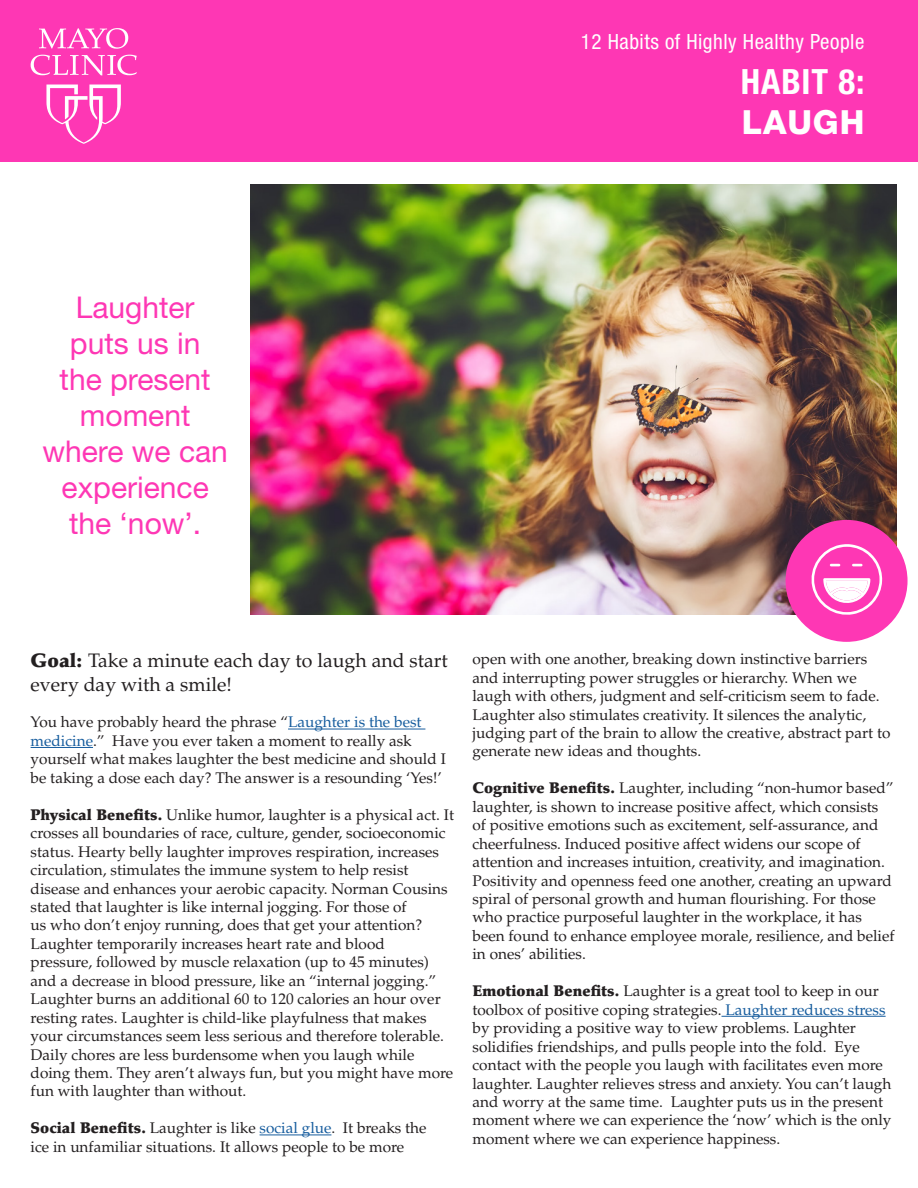
<style>
.page{position:relative;width:918px;height:1188px;background:#fff}
.page>*{position:absolute;margin:0;border:0;box-sizing:border-box;transform-origin:0 0}
.T2_Title{font:700 condensed 34.95px "Helvetica Neue LT Std";letter-spacing:.025em;color:#fff}
.T2_Title-2{font:800 33.3px "Helvetica Neue LT Std";letter-spacing:.025em;color:#fff}
.t1{font:30px/36px "Helvetica Neue LT Std";color:#fe37b4;text-align:center}
.T2_Title-3{font:condensed 21px "Helvetica Neue LT Std";letter-spacing:.025em;color:#fff}
.t2{font:19.5px/23.4px "Palatino LT Std";color:#231f20}
.t3{font:15.3px/18.5px "Palatino LT Std";color:#231f20}
.s1{font-weight:900}
.s2{color:#175d9e}
</style>
<div class="page">
<div style="left:0;top:0;width:918px;height:162px;background:#fe37b4"></div>
<svg style="left:46px;top:85px;width:75px;height:59px"></svg>
<svg style="left:31px;top:55px;width:106px;height:20px"></svg>
<svg style="left:39px;top:28px;width:89px;height:21px"></svg>
<hr style="left:288px;top:729px;width:137px;height:1px;background:#175d9e">
<hr style="left:31px;top:747px;width:62px;height:1px;background:#175d9e">
<hr style="left:260px;top:1135px;width:71px;height:1px;background:#175d9e">
<hr style="left:722px;top:1016px;width:164px;height:1px;background:#175d9e">
<img style="left:251px;top:185px;width:645px;height:429px">
<div style="left:786px;top:520px;width:122px;height:122px;background:#fe37b4;border-radius:50%"></div>
<svg style="left:811px;top:544px;width:71px;height:71px"></svg>
<p class="T2_Title-3" style="left:581px;top:30px;width:285px">12 Habits of Highly Healthy People</p>
<p class="T2_Title" style="left:741px;top:60px;width:125px">HABIT 8:</p>
<p class="T2_Title-2" style="left:742px;top:102px;width:124px">LAUGH</p>
<p class="t1" style="left:42px;top:289px;width:187px">Laughter<br>puts us in<br>the present moment where we can experience the ‘now’.</p>
<p class="t2" style="left:31px;top:649px;width:419px"><span class="s1">Goal:</span> Take a minute each day to laugh and start every day with a smile!</p>
<p class="t3" style="left:31px;top:713px;width:417px">You have probably heard the phrase “<span class="s2">Laughter is the best medicine</span>.” Have you ever taken a moment to really ask yourself what makes laughter the best medicine and should I be taking a dose each day? The answer is a resounding ‘Yes!’</p>
<p class="t3" style="left:31px;top:806px;width:425px"><span class="s1">Physical Benefits.</span> Unlike humor, laughter is a physical act. It crosses all boundaries of race, culture, gender, socioeconomic status. Hearty belly laughter improves respiration, increases circulation, stimulates the immune system to help resist disease and enhances your aerobic capacity. Norman Cousins stated that laughter is like internal jogging. For those of<br>us who don’t enjoy running, does that get your attention?<br>Laughter temporarily increases heart rate and blood<br>pressure, followed by muscle relaxation (up to 45 minutes) and a decrease in blood pressure, like an “internal jogging.” Laughter burns an additional 60 to 120 calories an hour over resting rates. Laughter is child-like playfulness that makes your circumstances seem less serious and therefore tolerable.<br>Daily chores are less burdensome when you laugh while doing them. They aren’t always fun, but you might have more fun with laughter than without.</p>
<p class="t3" style="left:31px;top:1119px;width:397px"><span class="s1">Social Benefits.</span> Laughter is like <span class="s2">social glue</span>. It breaks the ice in unfamiliar situations. It allows people to be more</p>
<p class="t3" style="left:473px;top:650px;width:419px">open with one another, breaking down instinctive barriers and interrupting power struggles or hierarchy. When we laugh with others, judgment and self-criticism seem to fade.<br>Laughter also stimulates creativity. It silences the analytic, judging part of the brain to allow the creative, abstract part to generate new ideas and thoughts.</p>
<p class="t3" style="left:473px;top:779px;width:424px"><span class="s1">Cognitive Benefits.</span> Laughter, including “non-humor based” laughter, is shown to increase positive affect, which consists of positive emotions such as excitement, self-assurance, and cheerfulness. Induced positive affect widens our scope of attention and increases intuition, creativity, and imagination.<br>Positivity and openness feed one another, creating an upward spiral of personal growth and human flourishing. For those who practice purposeful laughter in the workplace, it has been found to enhance employee morale, resilience, and belief in ones’ abilities.</p>
<p class="t3" style="left:473px;top:982px;width:420px"><span class="s1">Emotional Benefits.</span> Laughter is a great tool to keep in our toolbox of positive coping strategies. <span class="s2">Laughter reduces stress </span>by providing a positive way to view problems. Laughter solidifies friendships, and pulls people into the fold. Eye contact with the people you laugh with facilitates even more laughter. Laughter relieves stress and anxiety. You can’t laugh and worry at the same time. Laughter puts us in the present moment where we can experience the ‘now’ which is the only moment where we can experience happiness.</p>
</div>
